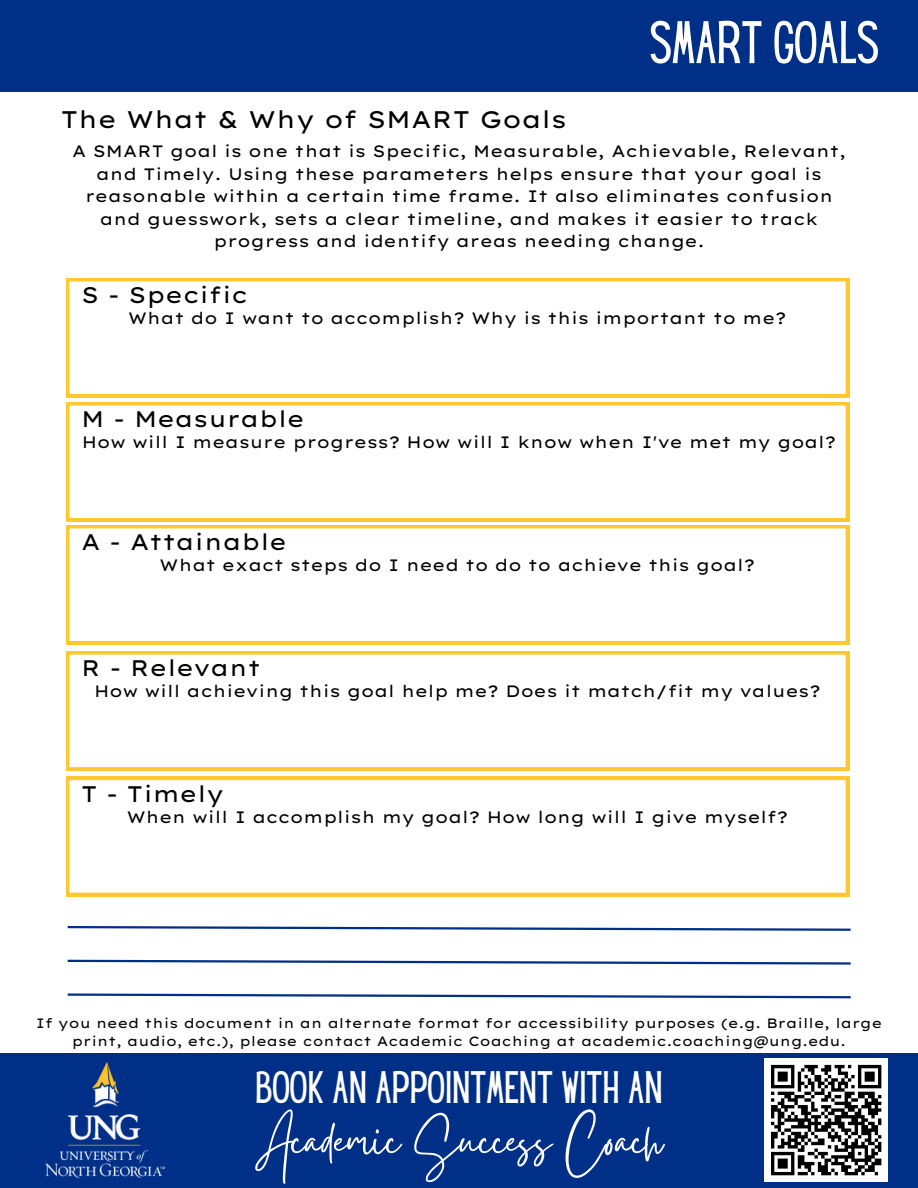
<style>
.page{position:relative;width:918px;height:1188px;background:#fff}
.page>*{position:absolute;margin:0;border:0;box-sizing:border-box;transform-origin:0 0}
.t1{font:56.85px "Gistesy";color:#fff}
.t2{font:52.5px "Hey Gotcha";color:#fff}
.t3{font:39.9px "Hey Gotcha";color:#fff}
.t4{font:24px "Lexend Giga";color:#000}
.t5{font:22.5px "Lexend Giga";color:#000}
.t6{font:16.5px/22.5px "Lexend Giga";color:#000;text-align:center}
.t7{font:13.5px/18px "Lexend Giga";color:#000;text-align:center}
</style>
<div class="page">
<div style="left:0;top:0;width:918px;height:91px;background:#002f87"></div>
<div style="left:0;top:1053px;width:918px;height:135px;background:#002f87"></div>
<div style="left:764px;top:1058px;width:124px;height:124px;background:#fff"></div>
<svg style="left:771px;top:1064px;width:111px;height:112px"></svg>
<img style="left:46px;top:1063px;width:119px;height:114px">
<svg style="left:66px;top:278px;width:783px;height:119px"></svg>
<svg style="left:66px;top:402px;width:783px;height:119px"></svg>
<svg style="left:66px;top:525px;width:783px;height:119px"></svg>
<svg style="left:66px;top:651px;width:783px;height:120px"></svg>
<svg style="left:66px;top:777px;width:783px;height:119px"></svg>
<svg style="left:67px;top:926px;width:784px;height:5px"></svg>
<svg style="left:67px;top:959px;width:784px;height:6px"></svg>
<svg style="left:67px;top:993px;width:784px;height:6px"></svg>
<p class="t4" style="left:61px;top:104px;width:508px">The What &amp; Why of SMART Goals</p>
<p class="t2" style="left:650px;top:21px;width:229px">SMART GOALS</p>
<p class="t6" style="left:72px;top:140px;width:776px">A SMART goal is one that is Specific, Measurable, Achievable, Relevant, and Timely. Using these parameters helps ensure that your goal is reasonable within a certain time frame. It also eliminates confusion and guesswork, sets a clear timeline, and makes it easier to track progress and identify areas needing change.</p>
<p class="t5" style="left:81px;top:281px;width:168px">S - Specific</p>
<p class="t6" style="left:128px;top:306px;width:660px">What do I want to accomplish? Why is this important to me?</p>
<p class="t5" style="left:81px;top:405px;width:225px">M - Measurable</p>
<p class="t6" style="left:82px;top:431px;width:756px">How will I measure progress? How will I know when I've met my goal?</p>
<p class="t5" style="left:81px;top:528px;width:207px">A - Attainable</p>
<p class="t6" style="left:160px;top:554px;width:597px">What exact steps do I need to do to achieve this goal?</p>
<p class="t5" style="left:81px;top:654px;width:181px">R - Relevant</p>
<p class="t6" style="left:94px;top:680px;width:728px">How will achieving this goal help me? Does it match/fit my values?</p>
<p class="t5" style="left:81px;top:779px;width:144px">T - Timely</p>
<p class="t6" style="left:127px;top:805px;width:663px">When will I accomplish my goal? How long will I give myself?</p>
<p class="t7" style="left:36px;top:1014px;width:848px">If you need this document in an alternate format for accessibility purposes (e.g. Braille, large print, audio, etc.), please contact Academic Coaching at academic.coaching@ung.edu.</p>
<p class="t3" style="left:255px;top:1071px;width:406px">BOOK AN APPOINTMENT WITH AN</p>
<p class="t1" style="left:256px;top:1101px;width:408px">Academic Success Coach</p>
</div>
